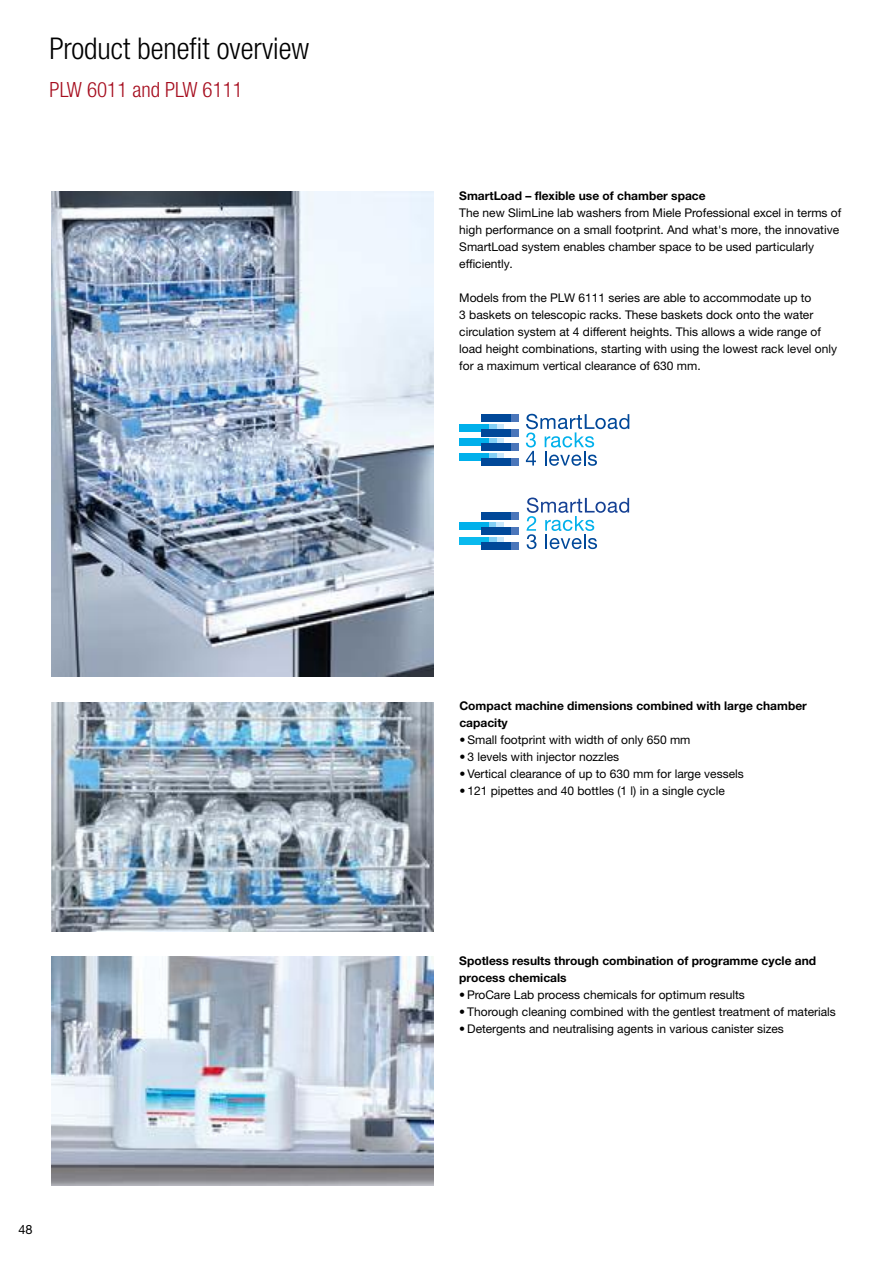
<style>
.page{position:relative;width:893px;height:1263px;background:#fff}
.page>*{position:absolute;margin:0;border:0;box-sizing:border-box;transform-origin:0 0}
.t1{font:300 condensed 30px "Helvetica Neue LTW1 G";color:#000}
.t2{font:300 condensed 21px "Helvetica Neue LTW1 G";color:#a60d1e}
.t3{font:12.75px "Helvetica Neue LTW1 G";color:#000}
.t4{font:12px/17px "Helvetica Neue LTW1 G";color:#000}
.t5{font:700 12px/17px "Helvetica Neue LTW1 G";color:#000}
</style>
<div class="page">
<img style="left:51px;top:192px;width:383px;height:484px">
<div style="left:496px;top:453px;width:8px;height:8px;background:#c8e8fb"></div>
<svg style="left:496px;top:439px;width:8px;height:5px"></svg>
<div style="left:496px;top:424px;width:8px;height:7px;background:#c8e8fb"></div>
<svg style="left:489px;top:439px;width:7px;height:5px"></svg>
<div style="left:489px;top:453px;width:7px;height:8px;background:#82cff5"></div>
<div style="left:459px;top:439px;width:30px;height:7px;background:#00b0eb"></div>
<div style="left:489px;top:424px;width:7px;height:7px;background:#82cff5"></div>
<div style="left:459px;top:424px;width:30px;height:7px;background:#00b0eb"></div>
<div style="left:459px;top:453px;width:30px;height:8px;background:#00b0eb"></div>
<div style="left:481px;top:414px;width:30px;height:7px;background:#004899"></div>
<div style="left:511px;top:414px;width:7px;height:7px;background:#4b76ba"></div>
<div style="left:481px;top:429px;width:30px;height:7px;background:#004899"></div>
<div style="left:511px;top:429px;width:7px;height:7px;background:#4b76ba"></div>
<div style="left:481px;top:458px;width:30px;height:8px;background:#004899"></div>
<div style="left:511px;top:458px;width:7px;height:8px;background:#4b76ba"></div>
<div style="left:481px;top:444px;width:30px;height:7px;background:#004899"></div>
<div style="left:511px;top:444px;width:7px;height:7px;background:#4b76ba"></div>
<svg style="left:526px;top:414px;width:103px;height:52px"></svg>
<img style="left:51px;top:702px;width:383px;height:229px">
<img style="left:51px;top:957px;width:383px;height:229px">
<svg style="left:527px;top:497px;width:102px;height:52px"></svg>
<div style="left:496px;top:537px;width:8px;height:8px;background:#c8e8fb"></div>
<svg style="left:489px;top:523px;width:7px;height:5px"></svg>
<div style="left:489px;top:537px;width:7px;height:8px;background:#82cff5"></div>
<div style="left:459px;top:523px;width:30px;height:7px;background:#00b0eb"></div>
<div style="left:459px;top:537px;width:30px;height:8px;background:#0abaee"></div>
<svg style="left:496px;top:523px;width:8px;height:5px"></svg>
<div style="left:481px;top:513px;width:30px;height:7px;background:#004899"></div>
<div style="left:511px;top:513px;width:8px;height:7px;background:#4b76ba"></div>
<div style="left:481px;top:528px;width:30px;height:7px;background:#004899"></div>
<div style="left:511px;top:528px;width:8px;height:7px;background:#4b76ba"></div>
<div style="left:481px;top:542px;width:30px;height:8px;background:#004899"></div>
<div style="left:511px;top:542px;width:8px;height:8px;background:#4b76ba"></div>
<h1 class="t1" style="left:50px;top:31px;width:261px">Product benefit overview</h1>
<h2 class="t2" style="left:50px;top:78px;width:195px">PLW 6011 and PLW 6111</h2>
<p class="t3" style="left:18px;top:1221px;width:16px">48</p>
<p class="t5" style="left:459px;top:187px;width:248px">SmartLoad – flexible use of chamber space</p>
<p class="t4" style="left:459px;top:204px;width:384px">The new SlimLine lab washers from Miele Professional excel in terms of high performance on a small footprint. And what's more, the innovative SmartLoad system enables chamber space to be used particularly efficiently.</p>
<p class="t4" style="left:459px;top:289px;width:379px">Models from the PLW 6111 series are able to accommodate up to<br>3 baskets on telescopic racks. These baskets dock onto the water circulation system at 4 different heights. This allows a wide range of load height combinations, starting with using the lowest rack level only for a maximum vertical clearance of 630 mm.</p>
<p class="t5" style="left:459px;top:697px;width:349px">Compact machine dimensions combined with large chamber capacity</p>
<p class="t4" style="left:459px;top:731px;width:233px">• Small footprint with width of only 650 mm</p>
<p class="t4" style="left:459px;top:748px;width:161px">• 3 levels with injector nozzles</p>
<p class="t4" style="left:459px;top:765px;width:286px">• Vertical clearance of up to 630 mm for large vessels</p>
<p class="t4" style="left:459px;top:782px;width:267px">• 121 pipettes and 40 bottles (1 l) in a single cycle</p>
<p class="t5" style="left:459px;top:952px;width:359px">Spotless results through combination of programme cycle and process chemicals</p>
<p class="t4" style="left:459px;top:986px;width:287px">• ProCare Lab process chemicals for optimum results</p>
<p class="t4" style="left:459px;top:1003px;width:378px">• Thorough cleaning combined with the gentlest treatment of materials</p>
<p class="t4" style="left:459px;top:1020px;width:326px">• Detergents and neutralising agents in various canister sizes</p>
</div>
